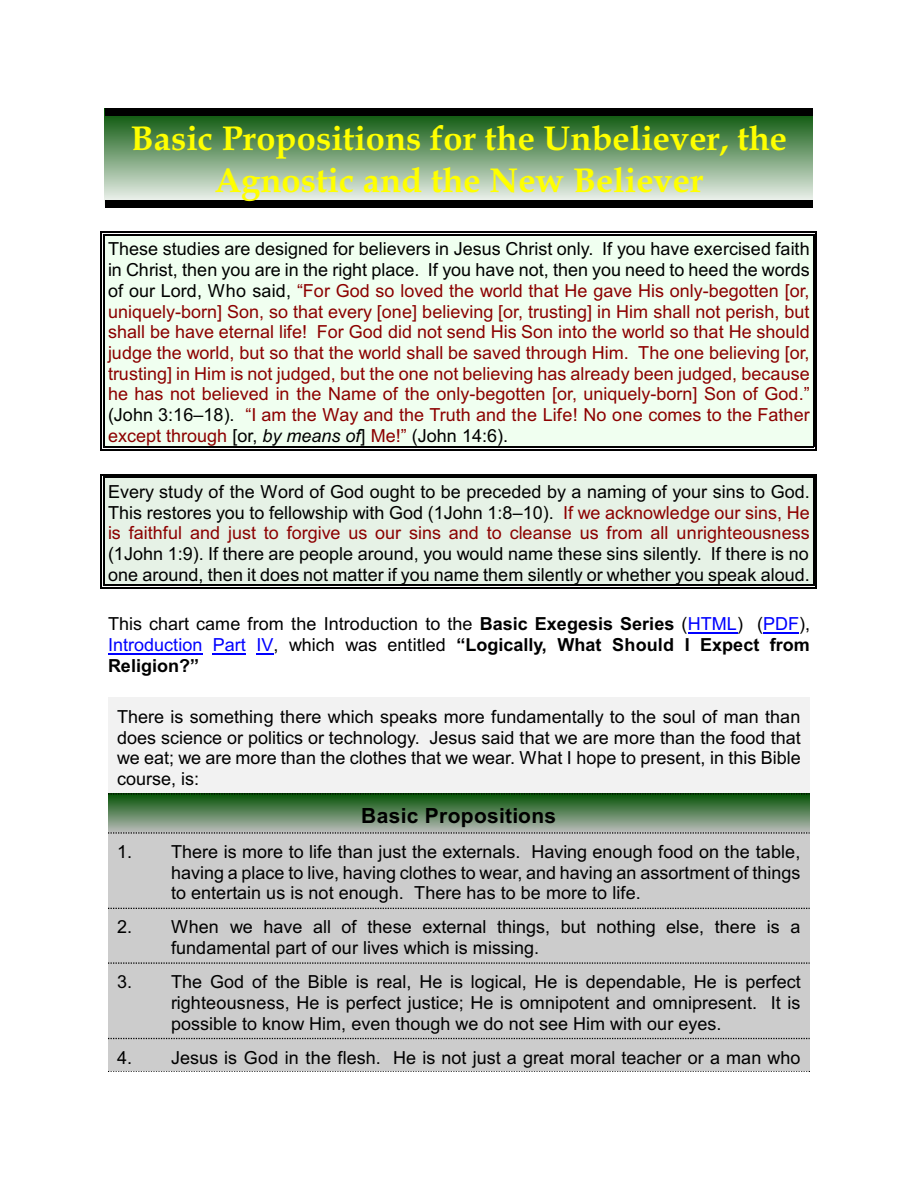
<style>
.page{position:relative;width:918px;height:1188px;background:#fff}
.page>*{position:absolute;margin:0;border:0;box-sizing:border-box;transform-origin:0 0}
.t1{font:700 34.5px/41.2px "Book Antiqua";color:#ff0;text-align:center}
.t2{font:700 21px "Arial";letter-spacing:.015em;color:#000}
.t3{font:18px/20.7px "Arial";color:#000;text-align:justify}
.t4{font:18px/20.7px "Arial";color:#8c0000;text-align:justify}
.t5{font:700 18px/21.3px "Arial";color:#000;text-align:justify}
.s1{color:#000}
.s2{font-style:italic;color:#000}
.s3{color:#8c0000}
.s4{font-weight:400}
.s5{font-weight:400;color:#00f}
</style>
<div class="page">
<div style="left:108px;top:697px;width:702px;height:96px;background:#f2f2f2"></div>
<img style="left:108px;top:795px;width:702px;height:37px">
<svg style="left:108px;top:793px;width:702px;height:2px"></svg>
<div style="left:108px;top:832px;width:702px;height:76px;background:#ccc"></div>
<svg style="left:108px;top:832px;width:702px;height:2px"></svg>
<div style="left:108px;top:908px;width:702px;height:54px;background:#ccc"></div>
<svg style="left:108px;top:908px;width:702px;height:1px"></svg>
<div style="left:108px;top:962px;width:702px;height:76px;background:#ccc"></div>
<svg style="left:108px;top:962px;width:702px;height:2px"></svg>
<svg style="left:108px;top:1070px;width:702px;height:2px"></svg>
<div style="left:108px;top:1038px;width:702px;height:32px;background:#ccc"></div>
<svg style="left:108px;top:1038px;width:702px;height:1px"></svg>
<img style="left:105px;top:115px;width:708px;height:86px">
<div style="left:105px;top:108px;width:708px;height:7px;background:#000"></div>
<div style="left:105px;top:201px;width:708px;height:7px;background:#000"></div>
<div style="left:104px;top:234px;width:710px;height:213px;background:#f0fff0"></div>
<hr style="left:104px;top:234px;width:1px;height:213px;background:#000">
<hr style="left:813px;top:234px;width:1px;height:213px;background:#000">
<hr style="left:104px;top:234px;width:710px;height:2px;background:#000">
<hr style="left:104px;top:446px;width:710px;height:1px;background:#000">
<hr style="left:101px;top:231px;width:1px;height:219px;background:#000">
<hr style="left:816px;top:231px;width:1px;height:219px;background:#000">
<hr style="left:101px;top:231px;width:716px;height:2px;background:#000">
<hr style="left:101px;top:449px;width:716px;height:1px;background:#000">
<div style="left:104px;top:477px;width:710px;height:109px;background:#e6f2e6"></div>
<hr style="left:104px;top:477px;width:1px;height:109px;background:#000">
<hr style="left:813px;top:477px;width:1px;height:109px;background:#000">
<hr style="left:104px;top:477px;width:710px;height:1px;background:#000">
<hr style="left:104px;top:585px;width:710px;height:1px;background:#000">
<hr style="left:101px;top:474px;width:1px;height:115px;background:#000">
<hr style="left:816px;top:474px;width:1px;height:115px;background:#000">
<hr style="left:101px;top:474px;width:716px;height:1px;background:#000">
<hr style="left:101px;top:588px;width:716px;height:1px;background:#000">
<hr style="left:688px;top:633px;width:49px;height:1px;background:#00f">
<hr style="left:763px;top:633px;width:36px;height:1px;background:#00f">
<hr style="left:108px;top:654px;width:94px;height:1px;background:#00f">
<hr style="left:213px;top:654px;width:33px;height:1px;background:#00f">
<svg style="left:256px;top:654px;width:18px;height:1px"></svg>
<h1 class="t1" style="left:131px;top:122px;width:658px">Basic Propositions for the Unbeliever, the<br>Agnostic and the New Believer</h1>
<p class="t4" style="left:108px;top:240px;width:703px"><span class="s1">These studies are designed for believers in Jesus Christ only. If you have exercised faith in Christ, then you are in the right place. If you have not, then you need to heed the words of our Lord, Who said,</span> “For God so loved the world that He gave His only-begotten [or, uniquely-born] Son, so that every [one] believing [or, trusting] in Him shall not perish, but shall be have eternal life! For God did not send His Son into the world so that He should judge the world, but so that the world shall be saved through Him. The one believing [or, trusting] in Him is not judged, but the one not believing has already been judged, because he has not believed in the Name of the only-begotten [or, uniquely-born] Son of God.” <span class="s1">(John 3:16–18).</span> “I am the Way and the Truth and the Life! No one comes to the Father except through <span class="s1">[or,</span> <span class="s2">by means of</span><span class="s1">]</span> Me!” <span class="s1">(John 14:6).</span></p>
<p class="t3" style="left:108px;top:483px;width:703px">Every study of the Word of God ought to be preceded by a naming of your sins to God.<br>This restores you to fellowship with God (1John 1:8–10). <span class="s3">If we acknowledge our sins, He is faithful and just to forgive us our sins and to cleanse us from all unrighteousness</span></p>
<p class="t3" style="left:108px;top:545px;width:703px">(1John 1:9). If there are people around, you would name these sins silently. If there is no one around, then it does not matter if you name them silently or whether you speak aloud.</p>
<p class="t5" style="left:108px;top:615px;width:704px"><span class="s4">This chart came from the Introduction to the</span> Basic Exegesis Series <span class="s4">(</span><span class="s5">HTML</span><span class="s4">) (</span><span class="s5">PDF</span><span class="s4">), </span><span class="s5">Introduction Part IV</span><span class="s4">, which was entitled</span> “Logically, What Should I Expect from Religion?”</p>
<p class="t3" style="left:117px;top:708px;width:685px">There is something there which speaks more fundamentally to the soul of man than does science or politics or technology. Jesus said that we are more than the food that we eat; we are more than the clothes that we wear. What I hope to present, in this Bible course, is:</p>
<p class="t2" style="left:361px;top:808px;width:196px">Basic Propositions</p>
<p class="t3" style="left:171px;top:843px;width:631px;text-indent:-54px">1. There is more to life than just the externals. Having enough food on the table, having a place to live, having clothes to wear, and having an assortment of things to entertain us is not enough. There has to be more to life.</p>
<p class="t3" style="left:171px;top:918px;width:631px;text-indent:-54px">2. When we have all of these external things, but nothing else, there is a fundamental part of our lives which is missing.</p>
<p class="t3" style="left:171px;top:973px;width:631px;text-indent:-54px">3. The God of the Bible is real, He is logical, He is dependable, He is perfect righteousness, He is perfect justice; He is omnipotent and omnipresent. It is possible to know Him, even though we do not see Him with our eyes.</p>
<p class="t3" style="left:117px;top:1049px;width:685px">4. Jesus is God in the flesh. He is not just a great moral teacher or a man who</p>
</div>
